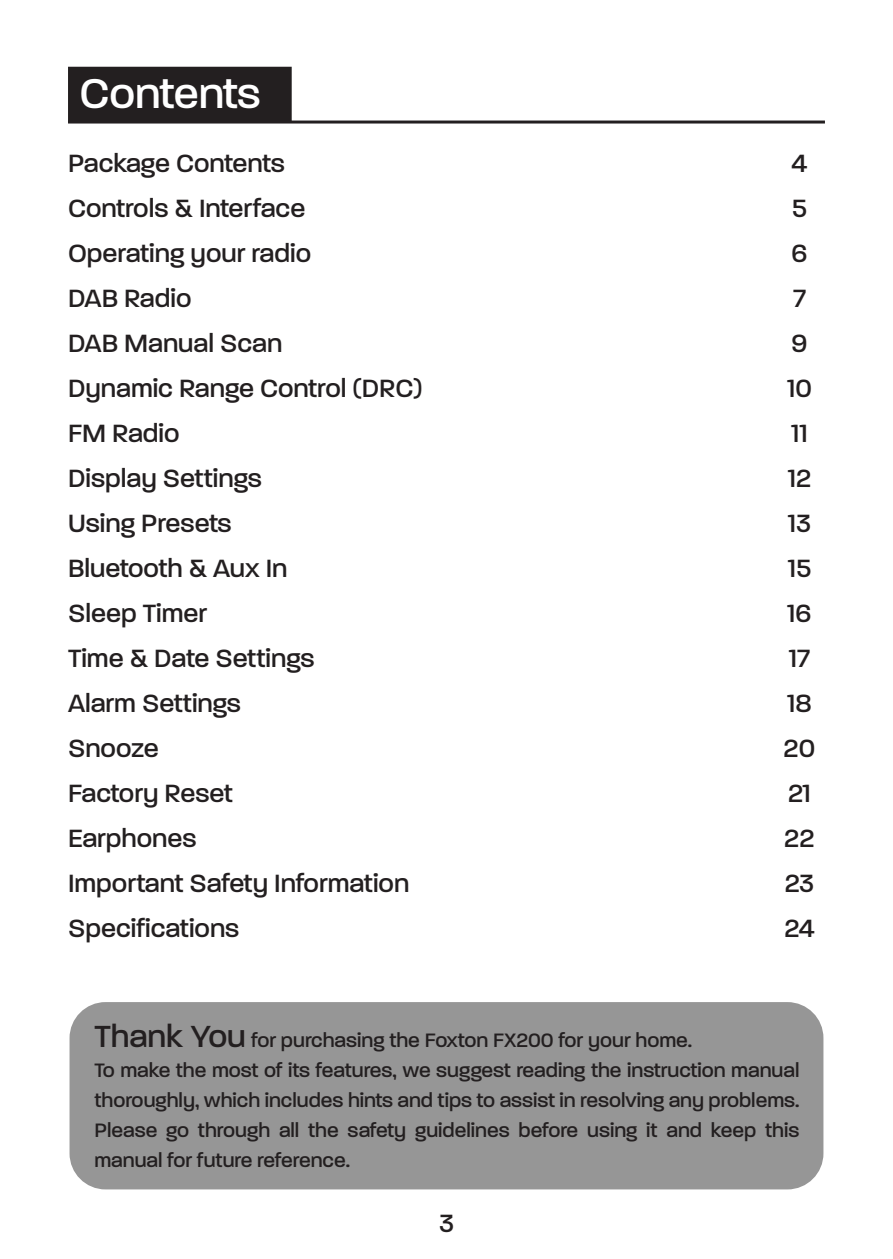
<style>
.page{position:relative;width:893px;height:1259px;background:#fff}
.page>*{position:absolute;margin:0;border:0;box-sizing:border-box;transform-origin:0 0}
.t1{font:500 45px "Paralucent";letter-spacing:-.025em;color:#fff}
.t2{font:500 27px "Paralucent";color:#231f20}
.t3{font:500 21px/30px "Paralucent";color:#231f20;text-align:justify}
.s1{font-size:33px}
</style>
<div class="page">
<div style="left:70px;top:1002px;width:753px;height:187px;background:#969696;border-radius:36px"></div>
<div style="left:70px;top:68px;width:220px;height:53px;background:#231f20"></div>
<div style="left:68px;top:67px;width:224px;height:55px;border:3px solid #231f20"></div>
<hr style="left:68px;top:120px;width:757px;height:3px;background:#231f20">
<p class="t1" style="left:80px;top:67px;width:183px">Contents</p>
<p class="t2" style="left:68px;top:148px;width:218px">Package Contents</p>
<p class="t2" style="left:68px;top:193px;width:239px">Controls &amp; Interface</p>
<p class="t2" style="left:68px;top:238px;width:245px">Operating your radio</p>
<p class="t2" style="left:68px;top:283px;width:125px">DAB Radio</p>
<p class="t2" style="left:68px;top:328px;width:216px">DAB Manual Scan</p>
<p class="t2" style="left:68px;top:373px;width:356px">Dynamic Range Control (DRC)</p>
<p class="t2" style="left:68px;top:418px;width:113px">FM Radio</p>
<p class="t2" style="left:68px;top:463px;width:195px">Display Settings</p>
<p class="t2" style="left:68px;top:508px;width:165px">Using Presets</p>
<p class="t2" style="left:68px;top:553px;width:221px">Bluetooth &amp; Aux In</p>
<p class="t2" style="left:68px;top:598px;width:141px">Sleep Timer</p>
<p class="t2" style="left:68px;top:643px;width:248px">Time &amp; Date Settings</p>
<p class="t2" style="left:68px;top:688px;width:175px">Alarm Settings</p>
<p class="t2" style="left:68px;top:733px;width:92px">Snooze</p>
<p class="t2" style="left:68px;top:778px;width:166px">Factory Reset</p>
<p class="t2" style="left:68px;top:823px;width:130px">Earphones</p>
<p class="t2" style="left:68px;top:868px;width:343px">Important Safety Information</p>
<p class="t2" style="left:68px;top:913px;width:173px">Specifications</p>
<p class="t2" style="left:791px;top:148px;width:17px">4</p>
<p class="t2" style="left:792px;top:193px;width:17px">5</p>
<p class="t2" style="left:791px;top:238px;width:17px">6</p>
<p class="t2" style="left:793px;top:283px;width:14px">7</p>
<p class="t2" style="left:791px;top:328px;width:17px">9</p>
<p class="t2" style="left:787px;top:373px;width:26px">10</p>
<p class="t2" style="left:791px;top:418px;width:18px">11</p>
<p class="t2" style="left:788px;top:463px;width:25px">12</p>
<p class="t2" style="left:788px;top:508px;width:25px">13</p>
<p class="t2" style="left:788px;top:553px;width:25px">15</p>
<p class="t2" style="left:787px;top:598px;width:26px">16</p>
<p class="t2" style="left:789px;top:643px;width:22px">17</p>
<p class="t2" style="left:787px;top:688px;width:26px">18</p>
<p class="t2" style="left:784px;top:733px;width:33px">20</p>
<p class="t2" style="left:788px;top:778px;width:24px">21</p>
<p class="t2" style="left:784px;top:823px;width:32px">22</p>
<p class="t2" style="left:785px;top:868px;width:31px">23</p>
<p class="t2" style="left:784px;top:913px;width:32px">24</p>
<p class="t3" style="left:94px;top:1025px;width:599px"><span class="s1">Thank You</span> for purchasing the Foxton FX200 for your home.</p>
<p class="t3" style="left:94px;top:1055px;width:707px">To make the most of its features, we suggest reading the instruction manual thoroughly, which includes hints and tips to assist in resolving any problems.<br>Please go through all the safety guidelines before using it and keep this manual for future reference.</p>
<p class="t2" style="left:439px;top:1207px;width:16px">3</p>
</div>
